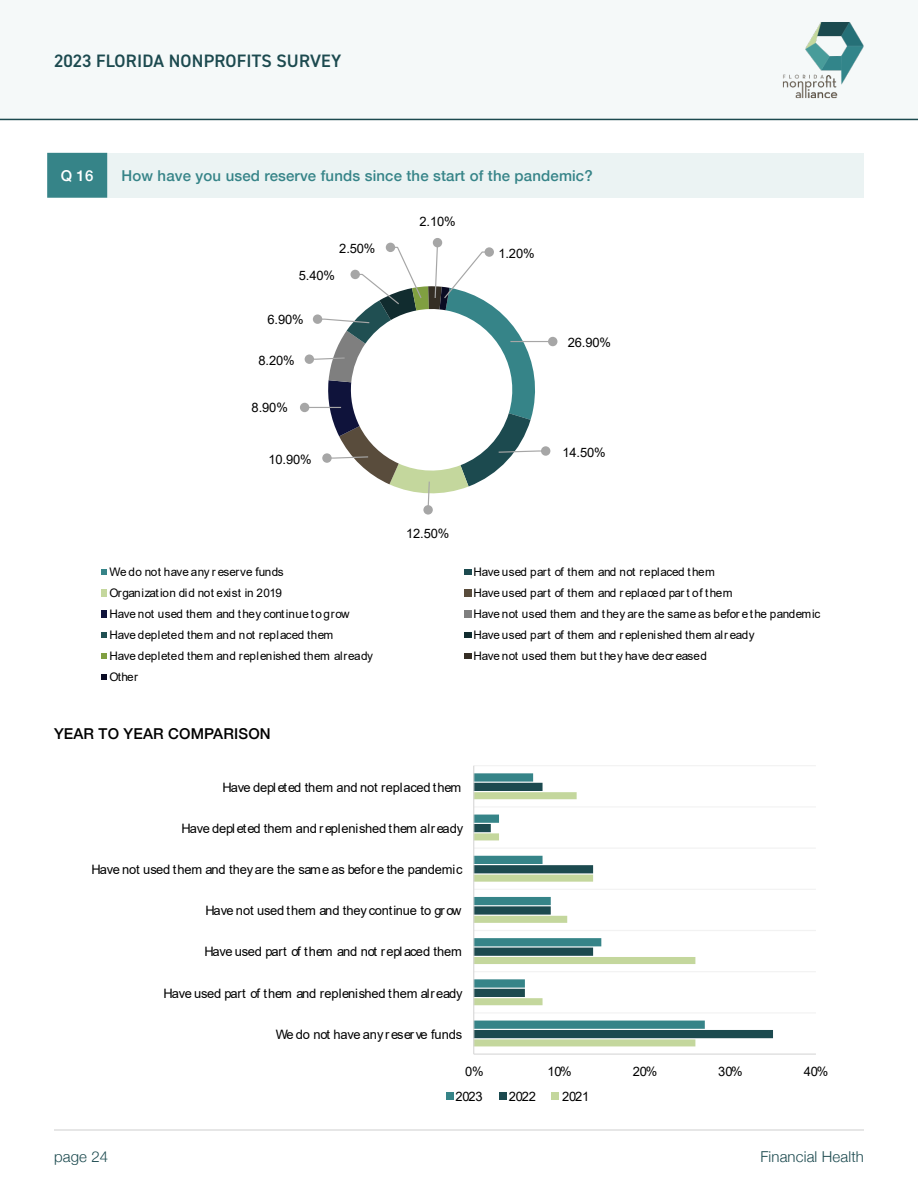
<style>
.page{position:relative;width:918px;height:1188px;background:#fff}
.page>*{position:absolute;margin:0;border:0;box-sizing:border-box;transform-origin:0 0}
.t1{font:600 18px "DIN2014";letter-spacing:.01em;color:#1c4a4f}
.t2{font:500 15px "Helvetica Neue";letter-spacing:.01em;color:#368488}
.t3{font:300 15px "Helvetica Neue";letter-spacing:.01em;color:#1c4a4f}
.Comparison{font:500 15px "Helvetica Neue";letter-spacing:.01em;color:#000}
.t4{font:500 15px "Helvetica Neue";color:#fff}
.t5{font:12.9px "Arial";letter-spacing:-.01em;color:#000}
.t6{font:11.7px "Arial";color:#000}
.t7{font:11.7px "Arial";letter-spacing:.02em;color:#000}
.t8{font:11.7px "Arial";letter-spacing:-.02em;color:#000}
</style>
<div class="page">
<div style="left:0;top:0;width:918px;height:119px;background:#f5f9f9"></div>
<hr style="left:0;top:119px;width:918px;height:1px;background:#1c4a4f">
<img style="left:782px;top:22px;width:82px;height:77px">
<hr style="left:54px;top:1130px;width:810px;height:1px;background:#e6e6e6">
<div style="left:47px;top:153px;width:817px;height:45px;background:#ebf3f3"></div>
<div style="left:47px;top:153px;width:60px;height:45px;background:#368488"></div>
<hr style="left:510px;top:341px;width:43px;height:1px;background:#a6a6a6">
<div style="left:548px;top:337px;width:9px;height:9px;background:#a6a6a6;border-radius:50%"></div>
<div style="left:541px;top:446px;width:9px;height:10px;background:#a6a6a6;border-radius:50%"></div>
<svg style="left:423px;top:505px;width:10px;height:10px"></svg>
<div style="left:300px;top:403px;width:9px;height:9px;background:#a6a6a6;border-radius:50%"></div>
<div style="left:305px;top:354px;width:9px;height:10px;background:#a6a6a6;border-radius:50%"></div>
<div style="left:433px;top:238px;width:9px;height:9px;background:#a6a6a6;border-radius:50%"></div>
<svg style="left:308px;top:242px;width:239px;height:269px"></svg>
<div style="left:485px;top:247px;width:9px;height:10px;background:#a6a6a6;border-radius:50%"></div>
<svg style="left:101px;top:569px;width:5px;height:6px"></svg>
<div style="left:464px;top:569px;width:7px;height:6px;background:#1c4a4f"></div>
<svg style="left:101px;top:589px;width:5px;height:7px"></svg>
<div style="left:464px;top:589px;width:7px;height:7px;background:#594c3c"></div>
<svg style="left:101px;top:611px;width:5px;height:7px"></svg>
<div style="left:464px;top:611px;width:7px;height:7px;background:#7f7f7f"></div>
<svg style="left:101px;top:632px;width:5px;height:6px"></svg>
<div style="left:464px;top:632px;width:7px;height:6px;background:#112c2f"></div>
<svg style="left:101px;top:653px;width:5px;height:6px"></svg>
<div style="left:464px;top:653px;width:7px;height:6px;background:#352e24"></div>
<svg style="left:101px;top:674px;width:5px;height:6px"></svg>
<hr style="left:474px;top:765px;width:342px;height:1px;background:#f2f2f2">
<hr style="left:474px;top:806px;width:342px;height:1px;background:#f2f2f2">
<hr style="left:474px;top:848px;width:342px;height:1px;background:#f2f2f2">
<hr style="left:474px;top:889px;width:342px;height:1px;background:#f2f2f2">
<hr style="left:474px;top:930px;width:342px;height:1px;background:#f2f2f2">
<hr style="left:474px;top:971px;width:342px;height:1px;background:#f2f2f2">
<hr style="left:474px;top:1012px;width:342px;height:1px;background:#f2f2f2">
<svg style="left:474px;top:773px;width:69px;height:10px"></svg>
<svg style="left:474px;top:783px;width:299px;height:255px"></svg>
<svg style="left:474px;top:792px;width:221px;height:254px"></svg>
<hr style="left:474px;top:1054px;width:342px;height:1px;background:#d9d9d9">
<hr style="left:473px;top:766px;width:1px;height:288px;background:#d9d9d9">
<div style="left:446px;top:1092px;width:7px;height:7px;background:#368488"></div>
<div style="left:499px;top:1092px;width:7px;height:7px;background:#1c4a4f"></div>
<div style="left:552px;top:1092px;width:7px;height:7px;background:#c4d79d"></div>
<h1 class="t1" style="left:54px;top:49px;width:289px">2023 FLORIDA NONPROFITS SURVEY</h1>
<p class="t4" style="left:61px;top:164px;width:34px">Q 16</p>
<p class="t2" style="left:122px;top:164px;width:473px">How have you used reserve funds since the start of the pandemic?</p>
<p class="t5" style="left:339px;top:240px;width:38px">2.50%</p>
<p class="t5" style="left:299px;top:266px;width:38px">5.40%</p>
<p class="t5" style="left:268px;top:311px;width:38px">6.90%</p>
<p class="t5" style="left:258px;top:352px;width:38px">8.20%</p>
<p class="t5" style="left:252px;top:399px;width:38px">8.90%</p>
<p class="t5" style="left:268px;top:451px;width:45px">10.90%</p>
<p class="t5" style="left:420px;top:213px;width:38px">2.10%</p>
<p class="t5" style="left:406px;top:525px;width:45px">12.50%</p>
<p class="t5" style="left:498px;top:244px;width:38px">1.20%</p>
<p class="t5" style="left:568px;top:333px;width:45px">26.90%</p>
<p class="t5" style="left:562px;top:443px;width:45px">14.50%</p>
<p class="t6" style="left:110px;top:564px;width:176px">We do not have any r eserve funds</p>
<p class="t6" style="left:474px;top:564px;width:243px">Have used part of them and not replaced them</p>
<p class="t8" style="left:110px;top:585px;width:174px">Organization did not exist in 2019</p>
<p class="t8" style="left:474px;top:585px;width:261px">Have used part of them and r eplaced par t of them</p>
<p class="t6" style="left:110px;top:606px;width:242px">Have not used them and they continue to grow</p>
<p class="t6" style="left:474px;top:606px;width:348px">Have not used them and they are the same as befor e the pandemic</p>
<p class="t7" style="left:110px;top:627px;width:225px">Have depleted them and not replaced them</p>
<p class="t6" style="left:474px;top:627px;width:283px">Have used part of them and r eplenished them alr eady</p>
<p class="t7" style="left:110px;top:648px;width:265px">Have depleted them and replenished them already</p>
<p class="t6" style="left:474px;top:648px;width:235px">Have not used them but they have decr eased</p>
<p class="t6" style="left:110px;top:669px;width:30px">Other</p>
<p class="Comparison" style="left:54px;top:722px;width:218px">YEAR TO YEAR COMPARISON</p>
<p class="t5" style="left:222px;top:778px;width:240px">Have depl eted them and not replaced them</p>
<p class="t5" style="left:182px;top:819px;width:283px">Have depl eted them and replenished them already</p>
<p class="t5" style="left:92px;top:861px;width:372px">Have not used them and they are the same as before the pandemic</p>
<p class="t5" style="left:205px;top:902px;width:258px">Have not used them and they continue to grow</p>
<p class="t5" style="left:204px;top:943px;width:259px">Have used part of them and not repl aced them</p>
<p class="t5" style="left:164px;top:984px;width:301px">Have used part of them and replenished them already</p>
<p class="t5" style="left:276px;top:1025px;width:188px">We do not have any reserve funds</p>
<p class="t5" style="left:465px;top:1062px;width:20px">0%</p>
<p class="t5" style="left:547px;top:1062px;width:26px">10%</p>
<p class="t5" style="left:633px;top:1062px;width:26px">20%</p>
<p class="t5" style="left:718px;top:1062px;width:26px">30%</p>
<p class="t5" style="left:804px;top:1062px;width:26px">40%</p>
<p class="t5" style="left:455px;top:1088px;width:29px">2023</p>
<p class="t5" style="left:509px;top:1088px;width:29px">2022</p>
<p class="t5" style="left:562px;top:1088px;width:29px">2021</p>
<p class="t3" style="left:54px;top:1145px;width:56px">page 24</p>
<p class="t3" style="left:760px;top:1145px;width:105px">Financial Health</p>
</div>
